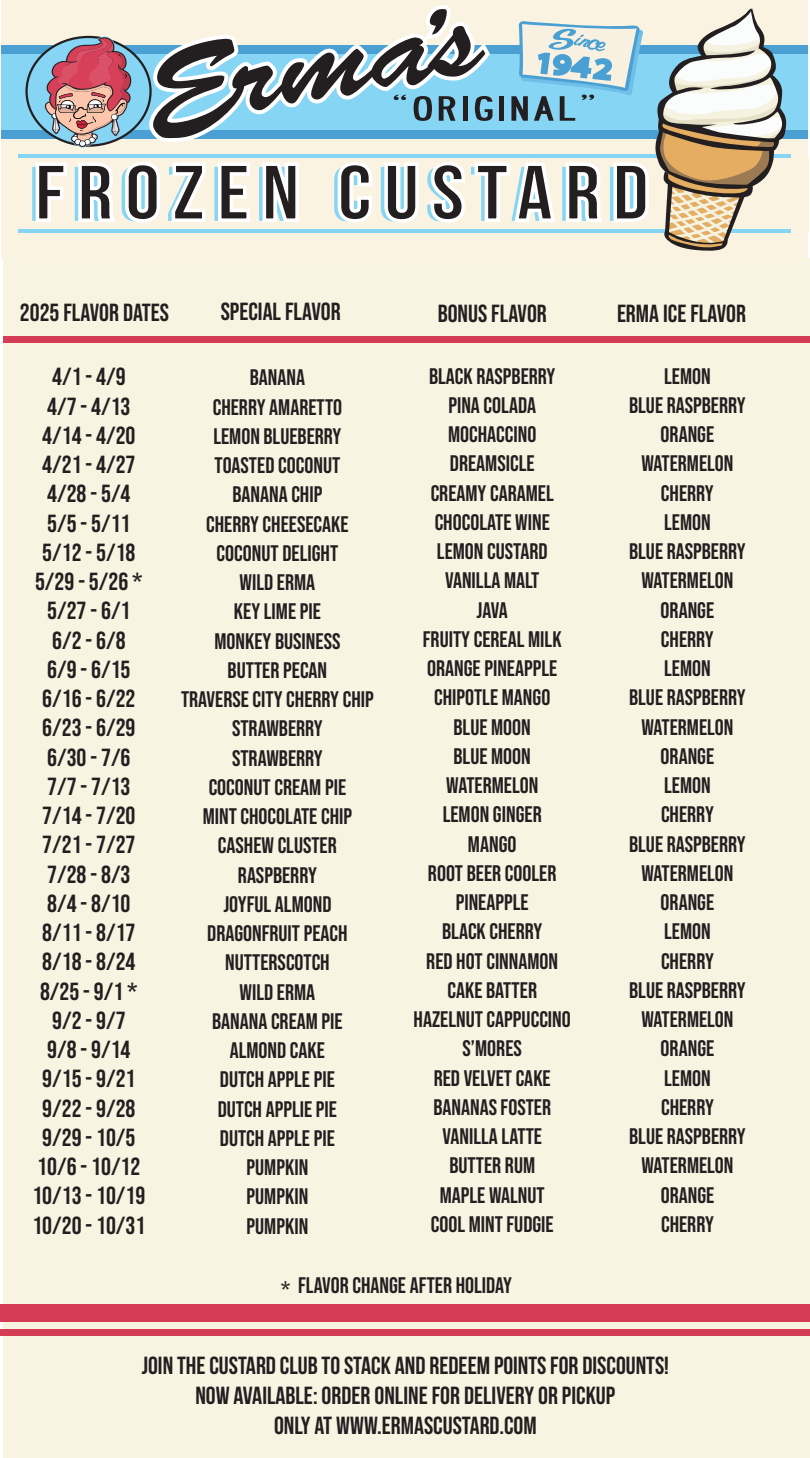
<style>
.page{position:relative;width:810px;height:1458px;background:#fff}
.page>*{position:absolute;margin:0;border:0;box-sizing:border-box;transform-origin:0 0}
.t1{font:24.75px/29.2px "Bebas Neue";color:#231f20;text-align:center}
.t2{font:700 24.75px/29.7px "Bebas Neue";color:#231f20;text-align:center}
.t3{font:22.5px/29.2px "Bebas Neue";color:#231f20;text-align:center}
.s1{font-weight:700}
.s2{font-weight:400}
</style>
<div class="page">
<div style="left:1px;top:0;width:806px;height:258px;background:#faf3e1"></div>
<div style="left:1px;top:54px;width:806px;height:75px;background:#87d5f4"></div>
<div style="left:5px;top:158px;width:804px;height:72px;background:#faf3e1"></div>
<hr style="left:18px;top:230px;width:772px;height:3px;background:#87d5f4">
<hr style="left:18px;top:155px;width:772px;height:3px;background:#87d5f4">
<svg style="left:32px;top:5px;width:755px;height:246px"></svg>
<div style="left:4px;top:258px;width:806px;height:1200px;background:#f9f3e2"></div>
<div style="left:1px;top:1304px;width:809px;height:18px;background:#d53d56"></div>
<div style="left:0;top:1330px;width:810px;height:6px;background:#d53d56"></div>
<div style="left:3px;top:336px;width:807px;height:7px;background:#d53d56"></div>
<p class="t1" style="left:20px;top:298px;width:151px">2025 FLAVOR DATES</p>
<p class="t1" style="left:221px;top:297px;width:122px">SPECIAL FLAVOR</p>
<p class="t1" style="left:438px;top:298px;width:111px">BONUS FLAVOR</p>
<p class="t1" style="left:617px;top:298px;width:130px">ERMA ICE FLAVOR</p>
<p class="t1" style="left:32px;top:362px;width:115px">4/1 - 4/9<br>4/7 - 4/13<br>4/14 - 4/20<br>4/21 - 4/27<br>4/28 - 5/4<br>5/5 - 5/11<br>5/12 - 5/18<br>5/29 - 5/26 *<br>5/27 - 6/1<br>6/2 - 6/8<br>6/9 - 6/15<br>6/16 - 6/22<br>6/23 - 6/29<br>6/30 - 7/6<br>7/7 - 7/13<br>7/14 - 7/20<br>7/21 - 7/27<br>7/28 - 8/3<br>8/4 - 8/10<br>8/11 - 8/17<br>8/18 - 8/24<br>8/25 - 9/1 *<br>9/2 - 9/7<br>9/8 - 9/14<br>9/15 - 9/21<br>9/22 - 9/28<br>9/29 - 10/5<br>10/6 - 10/12<br>10/13 - 10/19<br>10/20 - 10/31</p>
<p class="t3" style="left:181px;top:363px;width:194px">BANANA<br>CHERRY AMARETTO<br>LEMON BLUEBERRY<br>TOASTED COCONUT<br>BANANA CHIP<br>CHERRY CHEESECAKE<br>COCONUT DELIGHT<br>WILD ERMA<br>KEY LIME PIE<br>MONKEY BUSINESS<br>BUTTER PECAN<br>TRAVERSE CITY CHERRY CHIP<br>STRAWBERRY<br>STRAWBERRY<br>COCONUT CREAM PIE<br>MINT CHOCOLATE CHIP<br>CASHEW CLUSTER<br>RASPBERRY<br>JOYFUL ALMOND<br>DRAGONFRUIT PEACH<br>NUTTERSCOTCH<br>WILD ERMA<br>BANANA CREAM PIE<br>ALMOND CAKE<br>DUTCH APPLE PIE<br>DUTCH APPLIE PIE<br>DUTCH APPLE PIE<br>PUMPKIN<br>PUMPKIN<br>PUMPKIN</p>
<p class="t3" style="left:414px;top:361px;width:159px">BLACK RASPBERRY<br>PINA COLADA<br>MOCHACCINO<br>DREAMSICLE<br>CREAMY CARAMEL<br>CHOCOLATE WINE<br>LEMON CUSTARD<br>VANILLA MALT<br>JAVA<br>FRUITY CEREAL MILK<br>ORANGE PINEAPPLE<br>CHIPOTLE MANGO<br>BLUE MOON<br>BLUE MOON<br>WATERMELON<br>LEMON GINGER<br>MANGO<br>ROOT BEER COOLER<br>PINEAPPLE<br>BLACK CHERRY<br>RED HOT CINNAMON<br>CAKE BATTER<br>HAZELNUT CAPPUCCINO<br>S’MORES<br>RED VELVET CAKE<br>BANANAS FOSTER<br>VANILLA LATTE<br>BUTTER RUM<br>MAPLE WALNUT<br>COOL MINT FUDGIE</p>
<p class="t3" style="left:629px;top:361px;width:118px">LEMON<br>BLUE RASPBERRY<br>ORANGE<br>WATERMELON<br>CHERRY<br>LEMON<br>BLUE RASPBERRY<br>WATERMELON<br>ORANGE<br>CHERRY<br>LEMON<br>BLUE RASPBERRY<br>WATERMELON<br>ORANGE<br>LEMON<br>CHERRY<br>BLUE RASPBERRY<br>WATERMELON<br>ORANGE<br>LEMON<br>CHERRY<br>BLUE RASPBERRY<br>WATERMELON<br>ORANGE<br>LEMON<br>CHERRY<br>BLUE RASPBERRY<br>WATERMELON<br>ORANGE<br>CHERRY</p>
<p class="t3" style="left:281px;top:1271px;width:232px"><span class="s1">*</span> FLAVOR CHANGE AFTER HOLIDAY</p>
<p class="t2" style="left:142px;top:1351px;width:529px">JOIN THE CUSTARD CLUB TO STACK AND REDEEM POINTS FOR DISCOUNTS!<br>NOW AVAILABLE: <span class="s2">ORDER ONLINE FOR DELIVERY OR PICKUP<br>ONLY AT WWW.ERMASCUSTARD.COM</span></p>
</div>
